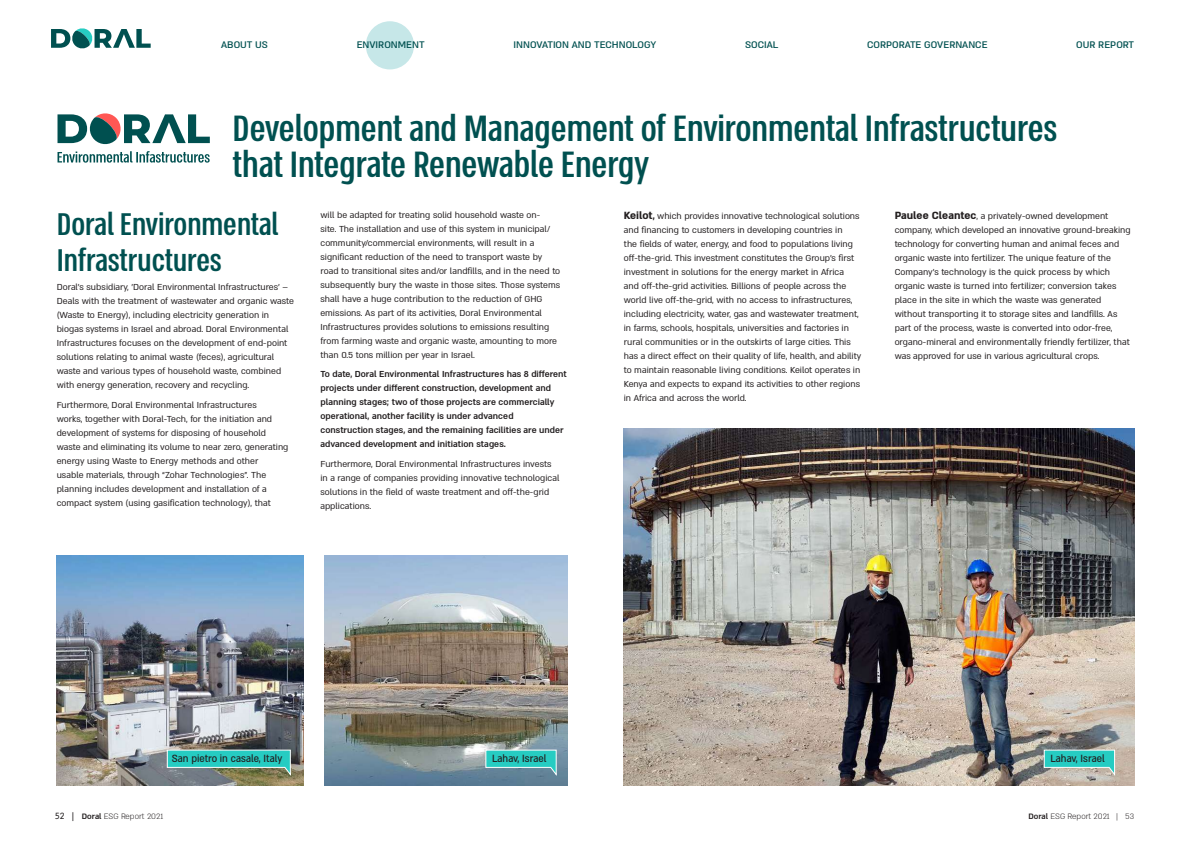
<style>
.page{position:relative;width:1191px;height:842px;background:#fff}
.page>*{position:absolute;margin:0;border:0;box-sizing:border-box;transform-origin:0 0}
.t1{font:500 42px/36px "Almoni Tzar M Lv 5 AAA";color:#005050}
.t2{font:500 36px/36px "Almoni Tzar M Lv 5 AAA";color:#005050}
.t3{font:500 12px "Almoni M Lv 5 AAA";color:#231f20;scale:.9 1}
.t4{font:500 11px "Almoni M Lv 5 AAA";color:#005050}
.t5{font:10px/14px "Almoni M Lv 5 AAA";color:#231f20}
.t6{font:10px/14px "Almoni M Lv 5 AAA D Bold";color:#231f20}
.t7{font:300 9px "Almoni M Lv 5 AAA";color:#231f20}
.s1{font-weight:700;font-size:12px}
.s2{font-weight:700}
.s3{font-family:"Simpler Pro";font-weight:400}
.s4{font-family:"Almoni M Lv 5 AAA D Bold";font-weight:400}
</style>
<div class="page">
<img style="left:324px;top:556px;width:243px;height:229px">
<img style="left:57px;top:556px;width:246px;height:229px">
<img style="left:624px;top:428px;width:510px;height:357px">
<svg style="left:57px;top:113px;width:153px;height:50px"></svg>
<svg style="left:1043px;top:750px;width:72px;height:26px;background:#66c9c0"></svg>
<svg style="left:485px;top:750px;width:71px;height:26px;background:#49b9b9"></svg>
<svg style="left:167px;top:750px;width:124px;height:26px;background:#4eb6a9"></svg>
<div style="left:366px;top:21px;width:48px;height:48px;background:#c6e7e8;border-radius:50%"></div>
<svg style="left:51px;top:28px;width:100px;height:21px"></svg>
<p class="t4" style="left:221px;top:38px;width:48px">ABOUT US</p>
<p class="t4" style="left:357px;top:38px;width:70px">ENVIRONMENT</p>
<p class="t4" style="left:513px;top:38px;width:144px">INNOVATION AND TECHNOLOGY</p>
<p class="t4" style="left:745px;top:38px;width:35px">SOCIAL</p>
<p class="t4" style="left:867px;top:38px;width:122px">CORPORATE GOVERNANCE</p>
<p class="t4" style="left:1076px;top:38px;width:59px">OUR REPORT</p>
<h1 class="t1" style="left:232px;top:108px;width:826px">Development and Management of Environmental Infrastructures that Integrate Renewable Energy</h1>
<p class="t5" style="left:320px;top:207px;width:241px">will be adapted for treating solid household waste on-<br>site. The installation and use of this system in municipal/ community/commercial environments, will result in a significant reduction of the need to transport waste by road to transitional sites and/or landfills, and in the need to subsequently bury the waste in those sites. Those systems shall have a huge contribution to the reduction of GHG emissions. As part of its activities, Doral Environmental Infrastructures provides solutions to emissions resulting from farming waste and organic waste, amounting to more than 0.5 tons million per year in Israel.</p>
<p class="t6" style="left:320px;top:367px;width:248px">To date, Doral Environmental Infrastructures has 8 different projects under different construction, development and planning stages; two of those projects are commercially operational, another facility is under advanced construction stages, and the remaining facilities are under advanced development and initiation stages.</p>
<p class="t5" style="left:320px;top:457px;width:240px">Furthermore, Doral Environmental Infrastructures invests in a range of companies providing innovative technological solutions in the field of waste treatment and off-the-grid applications.</p>
<h2 class="t2" style="left:57px;top:204px;width:223px">Doral Environmental<br>Infrastructures</h2>
<p class="t5" style="left:57px;top:280px;width:239px">Doral's subsidiary, 'Doral Environmental Infrastructures' – Deals with the treatment of wastewater and organic waste (Waste to Energy), including electricity generation in biogas systems in Israel and abroad. Doral Environmental Infrastructures focuses on the development of end-point solutions relating to animal waste (feces), agricultural waste and various types of household waste, combined with energy generation, recovery and recycling.</p>
<p class="t5" style="left:57px;top:398px;width:233px">Furthermore, Doral Environmental Infrastructures<br>works, together with Doral-Tech, for the initiation and development of systems for disposing of household waste and eliminating its volume to near zero, generating energy using Waste to Energy methods and other<br>usable materials, through “Zohar Technologies”. The planning includes development and installation of a compact system (using gasification technology), that</p>
<p class="t5" style="left:624px;top:209px;width:239px"><span class="s1">Keilot</span><span class="s2">,</span> which provides innovative technological solutions and financing to customers in developing countries in<br>the fields of water, energy, and food to populations living off-the-grid. This investment constitutes the Group’s first investment in solutions for the energy market in Africa and off-the-grid activities. Billions of people across the world live off-the-grid, with no access to infrastructures, including electricity, water, gas and wastewater treatment, in farms, schools, hospitals, universities and factories in rural communities or in the outskirts of large cities. This has a direct effect on their quality of life, health, and ability to maintain reasonable living conditions. Keilot operates in Kenya and expects to expand its activities to other regions in Africa and across the world.</p>
<p class="t5" style="left:894px;top:209px;width:237px"><span class="s1">Paulee Cleantec</span>, a privately-owned development company, which developed an innovative ground-breaking technology for converting human and animal feces and organic waste into fertilizer. The unique feature of the Company’s technology is the quick process by which organic waste is turned into fertilizer; conversion takes place in the site in which the waste was generated without transporting it to storage sites and landfills. As part of the process, waste is converted into odor-free, organo-mineral and environmentally friendly fertilizer, that was approved for use in various agricultural crops.</p>
<p class="t3" style="left:172px;top:751px;width:124px">San pietro in casale, Italy</p>
<p class="t3" style="left:492px;top:751px;width:62px">Lahav, Israel</p>
<p class="t3" style="left:1050px;top:751px;width:62px">Lahav, Israel</p>
<p class="t7" style="left:55px;top:811px;width:109px"><span class="s3">52 |</span> <span class="s4">Doral</span> ESG Report 2021</p>
<p class="t7" style="left:1028px;top:811px;width:107px"><span class="s4">Doral</span> ESG Report 2021 | 53</p>
</div>
